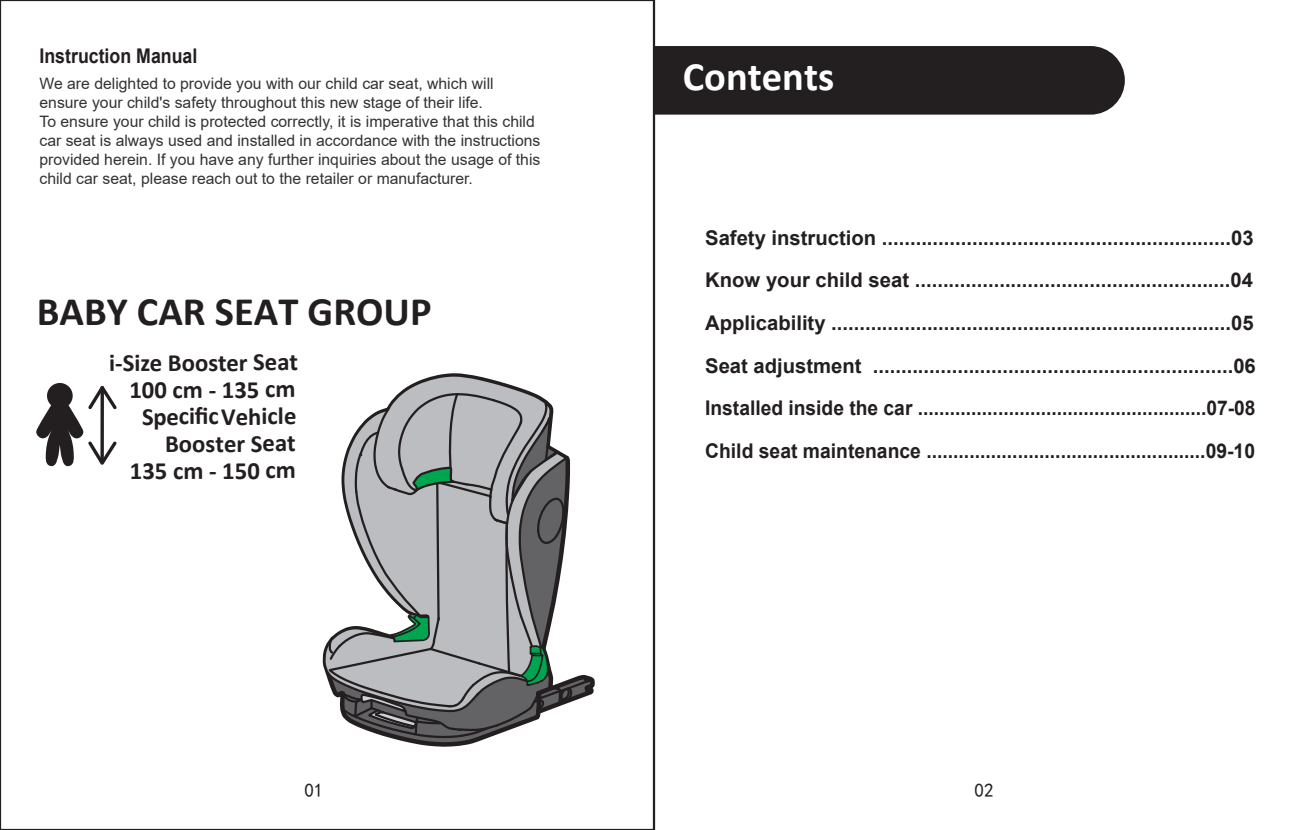
<style>
.page{position:relative;width:1308px;height:830px;background:#fff}
.page>*{position:absolute;margin:0;border:0;box-sizing:border-box;transform-origin:0 0}
.t1{font:700 40.5px "Calibri";color:#231f20}
.t2{font:700 40.5px "Calibri";color:#fff}
.t3{font:700 24.75px/27px "Calibri";letter-spacing:-.005em;color:#231f20;text-align:right}
.t4{font:700 20.25px/42.5px "Arial";color:#231f20}
.t5{font:700 20.25px "Arial";color:#231f20;scale:.88 1}
.t6{font:19.12px "Sim Hei";color:#231f20}
.t7{font:15.75px/18.9px "Arial";color:#333334}
</style>
<div class="page">
<div style="left:47px;top:383px;width:26px;height:25px;background:#231f20;border-radius:50%"></div>
<svg style="left:36px;top:386px;width:81px;height:80px"></svg>
<svg style="left:100px;top:386px;width:4px;height:77px"></svg>
<div style="left:655px;top:46px;width:469px;height:69px;background:#231f20"></div>
<svg style="left:322px;top:373px;width:207px;height:304px"></svg>
<svg style="left:327px;top:391px;width:268px;height:350px"></svg>
<p class="t5" style="left:40px;top:42px;width:181px">Instruction Manual</p>
<p class="t7" style="left:39px;top:74px;width:502px">We are delighted to provide you with our child car seat, which will ensure your child's safety throughout this new stage of their life.<br>To ensure your child is protected correctly, it is imperative that this child car seat is always used and installed in accordance with the instructions provided herein. If you have any further inquiries about the usage of this child car seat, please reach out to the retailer or manufacturer.</p>
<h1 class="t1" style="left:37px;top:283px;width:396px">BABY CAR SEAT GROUP</h1>
<p class="t3" style="left:109px;top:348px;width:191px">i-Size Booster Seat<br>100 cm - 135 cm<br>SpecificVehicle<br>Booster Seat<br>135 cm - 150 cm</p>
<h1 class="t2" style="left:683px;top:48px;width:153px">Contents</h1>
<p class="t4" style="left:705px;top:216px;width:552px">Safety instruction ..............................................................03<br>Know your child seat ........................................................04<br>Applicability .......................................................................05<br>Seat adjustment ................................................................06<br>Installed inside the car ......................................................07-08<br>Child seat maintenance ....................................................09-10</p>
<p class="t6" style="left:304px;top:780px;width:21px">01</p>
<p class="t6" style="left:974px;top:780px;width:21px">02</p>
</div>
